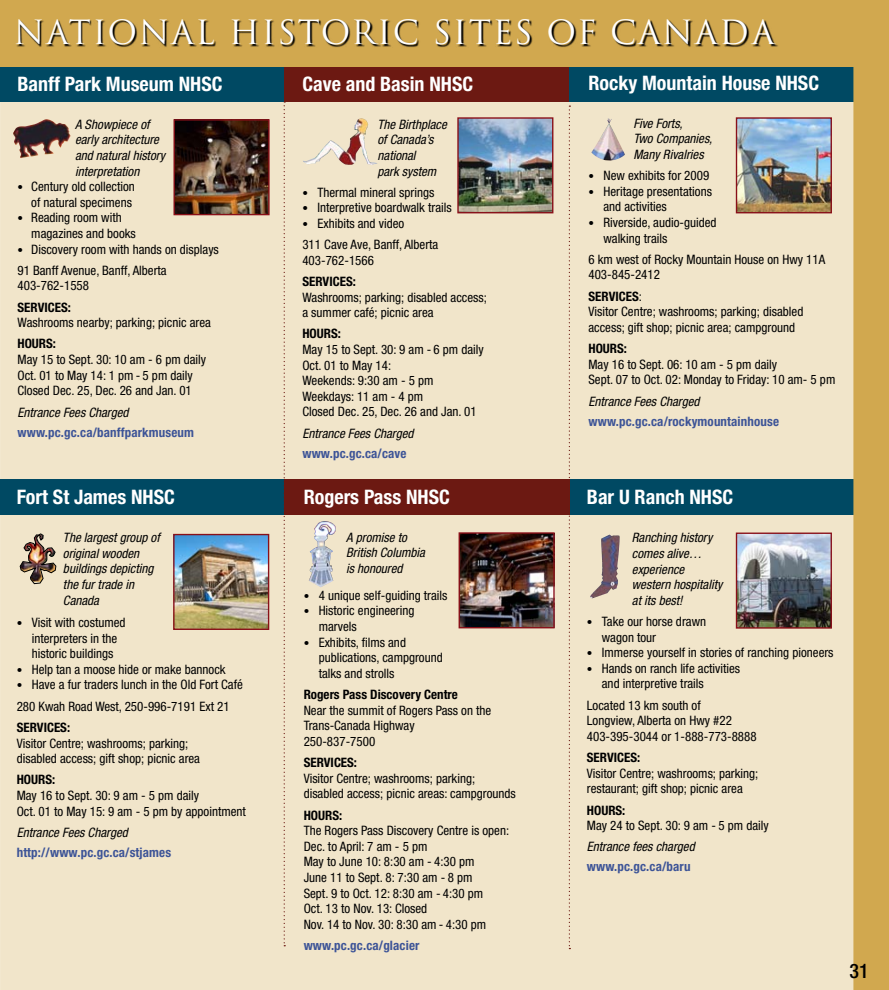
<style>
.page{position:relative;width:889px;height:990px;background:#fff}
.page>*{position:absolute;margin:0;border:0;box-sizing:border-box;transform-origin:0 0}
.t1{font:32.5px "Trajan";letter-spacing:.05em;color:#fff}
.t2{font:700 condensed 20px "Helvetica Neue";color:#fff}
.t3{font:500 condensed 20px "Helvetica Neue";color:#000}
.t4{font:condensed 13px/15.6px "Helvetica Neue";color:#000}
.t5{font:italic condensed 13px/15.6px "Helvetica Neue";color:#000}
.t6{font:700 condensed 13px/20px "Helvetica Neue";letter-spacing:.01em;color:#3d5497}
.s1{font-size:11.25px}
.s2{font-weight:700}
.s3{font-weight:400;font-style:italic;color:#000}
.s4{font-weight:700;font-style:normal;color:#3d5497}
</style>
<div class="page">
<div style="left:0;top:102px;width:853px;height:888px;background:#f1e5ca"></div>
<img style="left:175px;top:536px;width:92px;height:92px">
<div style="left:173px;top:534px;width:96px;height:96px;border:1px solid #891019"></div>
<img style="left:460px;top:534px;width:93px;height:92px">
<div style="left:458px;top:532px;width:97px;height:96px;border:1px solid #891019"></div>
<img style="left:738px;top:535px;width:92px;height:92px">
<div style="left:736px;top:533px;width:96px;height:96px;border:1px solid #891019"></div>
<div style="left:0;top:66px;width:293px;height:36px;background:#004963"></div>
<div style="left:0;top:479px;width:298px;height:36px;background:#004963"></div>
<div style="left:285px;top:479px;width:285px;height:36px;background:#6c1912"></div>
<div style="left:570px;top:479px;width:301px;height:36px;background:#004963"></div>
<div style="left:285px;top:66px;width:298px;height:36px;background:#6c1912"></div>
<div style="left:569px;top:66px;width:303px;height:36px;background:#004963"></div>
<img style="left:591px;top:118px;width:34px;height:44px">
<img style="left:738px;top:119px;width:92px;height:92px">
<div style="left:736px;top:117px;width:96px;height:96px;border:1px solid #891019"></div>
<img style="left:459px;top:119px;width:92px;height:92px">
<div style="left:457px;top:117px;width:96px;height:96px;border:1px solid #891019"></div>
<img style="left:175px;top:121px;width:93px;height:92px">
<div style="left:173px;top:119px;width:97px;height:96px;border:1px solid #891019"></div>
<img style="left:309px;top:521px;width:27px;height:66px">
<img style="left:13px;top:119px;width:58px;height:39px">
<img style="left:589px;top:535px;width:31px;height:63px">
<div style="left:853px;top:47px;width:36px;height:943px;background:#d1a84f"></div>
<img style="left:303px;top:118px;width:75px;height:47px">
<svg style="left:284px;top:101px;width:1px;height:845px"></svg>
<svg style="left:569px;top:106px;width:1px;height:843px"></svg>
<div style="left:0;top:0;width:889px;height:66px;background:#d1a84f"></div>
<svg style="left:17px;top:20px;width:761px;height:27px"></svg>
<img style="left:20px;top:533px;width:36px;height:51px">
<p class="t1" style="left:14px;top:13px;width:762px">NATIONAL HISTORIC SITES OF CANADA</p>
<p class="t2" style="left:18px;top:71px;width:206px">Banff Park Museum NHSC</p>
<p class="t5" style="left:75px;top:116px;width:92px">A Showpiece of early architecture and natural history interpretation</p>
<p class="t4" style="left:18px;top:179px;width:119px;text-align:right"><span class="s1">•</span> Century old collection of natural specimens</p>
<p class="t4" style="left:31px;top:210px;width:106px;text-indent:-14px"><span class="s1">•</span> Reading room with magazines and books</p>
<p class="t4" style="left:18px;top:238px;width:203px;line-height:21.2px"><span class="s1">•</span> Discovery room with hands on displays<br>91 Banff Avenue, Banff, Alberta</p>
<p class="t4" style="left:18px;top:275px;width:73px;line-height:21.2px">403-762-1558<br><span class="s2">SERVICES:</span></p>
<p class="t4" style="left:18px;top:312px;width:195px;line-height:21.2px">Washrooms nearby; parking; picnic area<br><span class="s2">HOURS:</span></p>
<p class="t4" style="left:18px;top:352px;width:190px">May 15 to Sept. 30: 10 am - 6 pm daily<br>Oct. 01 to May 14: 1 pm - 5 pm daily<br>Closed Dec. 25, Dec. 26 and Jan. 01</p>
<p class="t6" style="left:18px;top:402px;width:178px"><span class="s3">Entrance Fees Charged </span>www.pc.gc.ca/banffparkmuseum</p>
<p class="t2" style="left:17px;top:485px;width:160px">Fort St James NHSC</p>
<p class="t5" style="left:63px;top:530px;width:98px">The largest group of original wooden buildings depicting the fur trade in<br>Canada</p>
<p class="t4" style="left:17px;top:615px;width:110px;text-align:center"><span class="s1">•</span> Visit with costumed interpreters in the historic buildings</p>
<p class="t4" style="left:17px;top:661px;width:210px"><span class="s1">•</span> Help tan a moose hide or make bannock</p>
<p class="t4" style="left:17px;top:674px;width:228px;line-height:21.2px"><span class="s1">•</span> Have a fur traders lunch in the Old Fort Café<br>280 Kwah Road West, 250-996-7191 Ext 21<br><span class="s2">SERVICES:</span></p>
<p class="t4" style="left:17px;top:735px;width:185px">Visitor Centre; washrooms; parking; disabled access; gift shop; picnic area</p>
<p class="t4" style="left:17px;top:772px;width:231px"><span class="s2">HOURS:<br></span>May 16 to Sept. 30: 9 am - 5 pm daily<br>Oct. 01 to May 15: 9 am - 5 pm by appointment</p>
<p class="t6" style="left:17px;top:822px;width:156px"><span class="s3">Entrance Fees Charged </span>http://www.pc.gc.ca/stjames</p>
<p class="t2" style="left:302px;top:71px;width:172px">Cave and Basin NHSC</p>
<p class="t5" style="left:377px;top:116px;width:71px">The Birthplace of Canada’s national<br>park system</p>
<p class="t4" style="left:302px;top:184px;width:133px"><span class="s1">•</span> Thermal mineral springs</p>
<p class="t4" style="left:302px;top:200px;width:151px"><span class="s1">•</span> Interpretive boardwalk trails</p>
<p class="t4" style="left:302px;top:213px;width:137px;line-height:21.2px"><span class="s1">•</span> Exhibits and video<br>311 Cave Ave, Banff, Alberta</p>
<p class="t4" style="left:302px;top:250px;width:73px;line-height:21.2px">403-762-1566<br><span class="s2">SERVICES:</span></p>
<p class="t4" style="left:302px;top:289px;width:186px">Washrooms; parking; disabled access; a summer café; picnic area</p>
<p class="t4" style="left:302px;top:326px;width:183px"><span class="s2">HOURS:<br></span>May 15 to Sept. 30: 9 am - 6 pm daily<br>Oct. 01 to May 14:<br>Weekends: 9:30 am - 5 pm<br>Weekdays: 11 am - 4 pm<br>Closed Dec. 25, Dec. 26 and Jan. 01</p>
<p class="t5" style="left:302px;top:423px;width:113px;line-height:20px">Entrance Fees Charged <span class="s4">www.pc.gc.ca/cave</span></p>
<p class="t2" style="left:304px;top:484px;width:148px">Rogers Pass NHSC</p>
<p class="t5" style="left:346px;top:529px;width:80px">A promise to<br>British Columbia is honoured</p>
<p class="t4" style="left:304px;top:587px;width:145px"><span class="s1">•</span> 4 unique self-guiding trails</p>
<p class="t4" style="left:319px;top:603px;width:97px;text-indent:-15px"><span class="s1">•</span> Historic engineering marvels</p>
<p class="t4" style="left:319px;top:634px;width:126px;text-indent:-15px"><span class="s1">•</span> Exhibits, films and publications, campground talks and strolls</p>
<p class="t4" style="left:304px;top:687px;width:189px"><span class="s2">Rogers Pass Discovery Centre<br></span>Near the summit of Rogers Pass on the<br>Trans-Canada Highway<br>250-837-7500</p>
<p class="t4" style="left:304px;top:755px;width:214px"><span class="s2">SERVICES:<br></span>Visitor Centre; washrooms; parking; disabled access; picnic areas: campgrounds</p>
<p class="t4" style="left:304px;top:807px;width:207px"><span class="s2">HOURS:<br></span>The Rogers Pass Discovery Centre is open:<br>Dec. to April: 7 am - 5 pm<br>May to June 10: 8:30 am - 4:30 pm<br>June 11 to Sept. 8: 7:30 am - 8 pm<br>Sept. 9 to Oct. 12: 8:30 am - 4:30 pm<br>Oct. 13 to Nov. 13: Closed<br>Nov. 14 to Nov. 30: 8:30 am - 4:30 pm</p>
<p class="t6" style="left:304px;top:935px;width:117px">www.pc.gc.ca/glacier</p>
<p class="t2" style="left:588px;top:70px;width:232px">Rocky Mountain House NHSC</p>
<p class="t5" style="left:633px;top:115px;width:80px">Five Forts,<br>Two Companies,<br>Many Rivalries</p>
<p class="t4" style="left:588px;top:168px;width:122px"><span class="s1">•</span> New exhibits for 2009</p>
<p class="t4" style="left:603px;top:183px;width:110px;text-indent:-15px"><span class="s1">•</span> Heritage presentations and activities</p>
<p class="t4" style="left:603px;top:215px;width:115px;text-indent:-15px"><span class="s1">•</span> Riverside, audio-guided walking trails</p>
<p class="t4" style="left:588px;top:251px;width:238px">6 km west of Rocky Mountain House on Hwy 11A<br>403-845-2412</p>
<p class="t4" style="left:588px;top:288px;width:216px"><span class="s2">SERVICES</span>:<br>Visitor Centre; washrooms; parking; disabled access; gift shop; picnic area; campground</p>
<p class="t4" style="left:588px;top:341px;width:248px"><span class="s2">HOURS:<br></span>May 16 to Sept. 06: 10 am - 5 pm daily<br>Sept. 07 to Oct. 02: Monday to Friday: 10 am- 5 pm</p>
<p class="t6" style="left:588px;top:391px;width:192px"><span class="s3">Entrance Fees Charged </span>www.pc.gc.ca/rockymountainhouse</p>
<p class="t2" style="left:587px;top:485px;width:148px">Bar U Ranch NHSC</p>
<p class="t5" style="left:632px;top:530px;width:92px">Ranching history comes alive… experience western hospitality at its best!</p>
<p class="t4" style="left:602px;top:614px;width:106px;text-indent:-15px"><span class="s1">•</span> Take our horse drawn wagon tour</p>
<p class="t4" style="left:587px;top:645px;width:248px"><span class="s1">•</span> Immerse yourself in stories of ranching pioneers</p>
<p class="t4" style="left:602px;top:660px;width:140px;text-indent:-15px"><span class="s1">•</span> Hands on ranch life activities and interpretive trails</p>
<p class="t4" style="left:587px;top:697px;width:171px">Located 13 km south of<br>Longview, Alberta on Hwy #22<br>403-395-3044 or 1-888-773-8888</p>
<p class="t4" style="left:587px;top:750px;width:173px"><span class="s2">SERVICES:<br></span>Visitor Centre; washrooms; parking; restaurant; gift shop; picnic area</p>
<p class="t4" style="left:587px;top:802px;width:183px"><span class="s2">HOURS:<br></span>May 24 to Sept. 30: 9 am - 5 pm daily</p>
<p class="t5" style="left:587px;top:837px;width:109px;line-height:20px">Entrance fees charged <span class="s4">www.pc.gc.ca/baru</span></p>
<p class="t3" style="left:849px;top:959px;width:21px">31</p>
</div>
